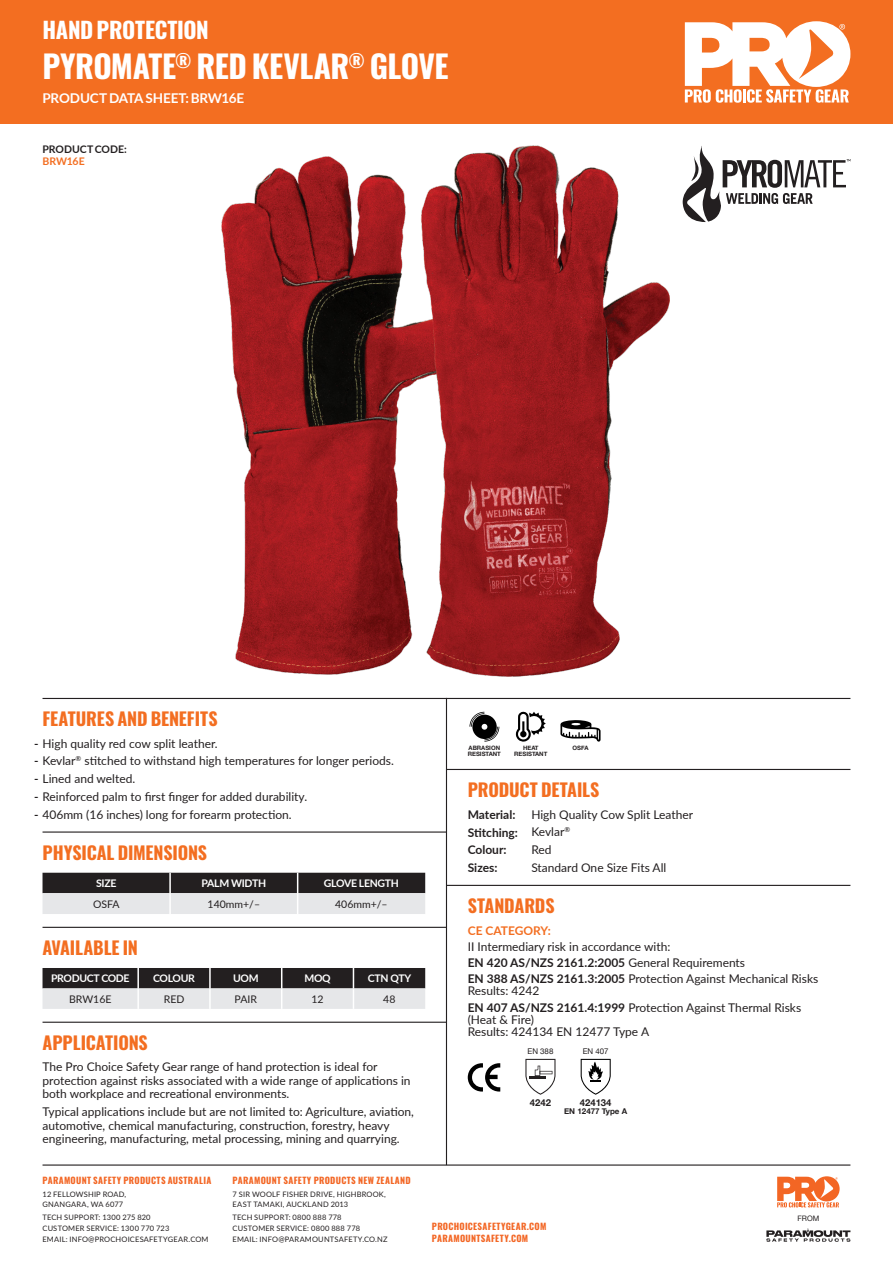
<style>
.page{position:relative;width:893px;height:1263px;background:#fff}
.page>*{position:absolute;margin:0;border:0;box-sizing:border-box;transform-origin:0 0}
.t1{font:700 31.5px "Oswald";letter-spacing:-.015em;color:#fff}
.t2{font:700 22.5px "Oswald";letter-spacing:-.015em;color:#fff}
.t3{font:700 18px "Oswald";letter-spacing:-.005em;color:#f36e21}
.t4{font:700 13.5px "Lato";letter-spacing:-.01em;color:#fff}
.t5{font:12px/13.5px "Lato";color:#231f20}
.t6{font:700 12px "Lato";color:#231f20}
.t7{font:700 12px "Lato";color:#f36e21}
.t8{font:700 10.5px "Lato";letter-spacing:-.03em;color:#fff}
.t9{font:10.5px "Lato";color:#231f20}
.t10{font:700 10.5px/11.7px "Lato";color:#231f20}
.t11{font:700 9.45px "Helvetica Neue";color:#231f20}
.t12{font:700 9px "Oswald";letter-spacing:.035em;color:#f36624}
.t13{font:700 7.95px "Helvetica Neue";color:#231f20}
.t14{font:7.95px "Helvetica Neue";color:#231f20}
.t15{font:7.5px/10.8px "Lato";letter-spacing:.025em;color:#231f20}
.t16{font:7.5px "Helvetica Neue";color:#231f20}
.t17{font:700 6px/6px "Helvetica Neue";color:#231f20;text-align:center}
.s1{color:#f36e21}
.s2{font-weight:700}
.s3{font-weight:400}
</style>
<div class="page">
<div style="left:0;top:0;width:893px;height:124px;background:#f36e21"></div>
<svg style="left:685px;top:21px;width:165px;height:82px"></svg>
<hr style="left:43px;top:698px;width:807px;height:1px;background:#231f20">
<hr style="left:43px;top:831px;width:403px;height:2px;background:#231f20">
<svg style="left:43px;top:873px;width:382px;height:41px;background:#878687"></svg>
<hr style="left:446px;top:769px;width:404px;height:1px;background:#231f20">
<hr style="left:43px;top:927px;width:403px;height:1px;background:#231f20">
<hr style="left:43px;top:1022px;width:403px;height:1px;background:#231f20">
<hr style="left:446px;top:885px;width:404px;height:1px;background:#231f20">
<hr style="left:446px;top:698px;width:1px;height:467px;background:#231f20">
<img style="left:222px;top:145px;width:448px;height:532px">
<svg style="left:682px;top:146px;width:168px;height:76px"></svg>
<hr style="left:43px;top:1164px;width:807px;height:1px;background:#231f20">
<svg style="left:777px;top:1176px;width:63px;height:31px"></svg>
<svg style="left:766px;top:1228px;width:84px;height:14px"></svg>
<svg style="left:43px;top:968px;width:382px;height:41px;background:#878687"></svg>
<svg style="left:516px;top:711px;width:30px;height:31px"></svg>
<svg style="left:469px;top:712px;width:30px;height:30px"></svg>
<svg style="left:560px;top:720px;width:41px;height:22px"></svg>
<svg style="left:525px;top:1059px;width:30px;height:36px"></svg>
<svg style="left:581px;top:1059px;width:30px;height:36px"></svg>
<svg style="left:468px;top:1063px;width:32px;height:28px"></svg>
<p class="t2" style="left:43px;top:19px;width:168px">HAND PROTECTION</p>
<p class="t1" style="left:43px;top:50px;width:408px">PYROMATE<sup>®</sup> RED KEVLAR<sup>®</sup> GLOVE</p>
<p class="t4" style="left:43px;top:88px;width:203px">PRODUCT DATA SHEET: BRW16E</p>
<p class="t10" style="left:43px;top:143px;width:86px">PRODUCT CODE:<br><span class="s1">BRW16E</span></p>
<p class="t3" style="left:43px;top:710px;width:177px">FEATURES AND BENEFITS</p>
<p class="t5" style="left:34px;top:736px;width:185px"><span class="s2">-</span> High quality red cow split leather.</p>
<p class="t5" style="left:34px;top:754px;width:361px"><span class="s2">-</span> Kevlar<sup>®</sup> stitched to withstand high temperatures for longer periods.</p>
<p class="t5" style="left:34px;top:772px;width:103px"><span class="s2">-</span> Lined and welted.</p>
<p class="t5" style="left:34px;top:789px;width:275px"><span class="s2">-</span> Reinforced palm to first finger for added durability.</p>
<p class="t5" style="left:34px;top:807px;width:259px"><span class="s2">-</span> 406mm (16 inches) long for forearm protection.</p>
<p class="t17" style="left:468px;top:745px;width:35px;text-align:left">ABRASION<br>RESISTANT</p>
<p class="t17" style="left:573px;top:745px;width:17px">OSFA</p>
<p class="t17" style="left:514px;top:745px;width:35px">HEAT<br>RESISTANT</p>
<p class="t3" style="left:468px;top:781px;width:133px">PRODUCT DETAILS</p>
<p class="t5" style="left:531px;top:807px;width:163px">High Quality Cow Split Leather</p>
<p class="t5" style="left:531px;top:825px;width:40px">Kevlar<sup>®</sup></p>
<p class="t5" style="left:531px;top:843px;width:22px">Red</p>
<p class="t5" style="left:531px;top:860px;width:137px">Standard One Size Fits All</p>
<p class="t6" style="left:468px;top:805px;width:49px">Material:</p>
<p class="t6" style="left:468px;top:823px;width:52px">Stitching:</p>
<p class="t6" style="left:468px;top:841px;width:40px">Colour:</p>
<p class="t6" style="left:468px;top:859px;width:31px">Sizes:</p>
<p class="t3" style="left:43px;top:843px;width:166px">PHYSICAL DIMENSIONS</p>
<p class="t8" style="left:96px;top:876px;width:22px">SIZE</p>
<p class="t8" style="left:202px;top:876px;width:66px">PALM WIDTH</p>
<p class="t8" style="left:324px;top:876px;width:77px">GLOVE LENGTH</p>
<p class="t9" style="left:93px;top:896px;width:28px">OSFA</p>
<p class="t9" style="left:208px;top:896px;width:54px">140mm+/–</p>
<p class="t9" style="left:335px;top:896px;width:54px">406mm+/–</p>
<p class="t3" style="left:468px;top:896px;width:88px">STANDARDS</p>
<p class="t7" style="left:468px;top:921px;width:85px">CE CATEGORY:</p>
<p class="t5" style="left:468px;top:939px;width:204px">II Intermediary risk in accordance with:</p>
<p class="t6" style="left:468px;top:954px;width:279px">EN 420 AS/NZS 2161.2:2005 <span class="s3">General Requirements</span></p>
<p class="t5" style="left:468px;top:972px;width:352px;line-height:12px"><span class="s2">EN 388 AS/NZS 2161.3:2005</span> Protection Against Mechanical Risks<br>Results: 4242</p>
<p class="t5" style="left:468px;top:1001px;width:335px;line-height:12px"><span class="s2">EN 407 AS/NZS 2161.4:1999</span> Protection Against Thermal Risks (Heat &amp; Fire)<br>Results: 424134 EN 12477 Type A</p>
<p class="t3" style="left:43px;top:938px;width:97px">AVAILABLE IN</p>
<p class="t8" style="left:51px;top:971px;width:80px">PRODUCT CODE</p>
<p class="t8" style="left:153px;top:971px;width:43px">COLOUR</p>
<p class="t8" style="left:233px;top:971px;width:27px">UOM</p>
<p class="t8" style="left:304px;top:971px;width:28px">MOQ</p>
<p class="t8" style="left:368px;top:971px;width:45px">CTN QTY</p>
<p class="t9" style="left:69px;top:991px;width:44px">BRW16E</p>
<p class="t9" style="left:164px;top:991px;width:22px">RED</p>
<p class="t9" style="left:235px;top:991px;width:24px">PAIR</p>
<p class="t9" style="left:311px;top:991px;width:14px">12</p>
<p class="t9" style="left:383px;top:991px;width:14px">48</p>
<p class="t3" style="left:43px;top:1033px;width:107px">APPLICATIONS</p>
<p class="t5" style="left:43px;top:1060px;width:370px">The Pro Choice Safety Gear range of hand protection is ideal for protection against risks associated with a wide range of applications in both workplace and recreational environments.</p>
<p class="t5" style="left:43px;top:1104px;width:373px">Typical applications include but are not limited to: Agriculture, aviation, automotive, chemical manufacturing, construction, forestry, heavy engineering, manufacturing, metal processing, mining and quarrying.</p>
<p class="t12" style="left:233px;top:1175px;width:180px">PARAMOUNT SAFETY PRODUCTS NEW ZEALAND</p>
<p class="t15" style="left:233px;top:1188px;width:155px">7 SIR WOOLF FISHER DRIVE, HIGHBROOK,<br>EAST TAMAKI, AUCKLAND 2013</p>
<p class="t15" style="left:233px;top:1212px;width:157px">TECH SUPPORT: 0800 888 778<br>CUSTOMER SERVICE: 0800 888 778<br>EMAIL: INFO@PARAMOUNTSAFETY.CO.NZ</p>
<p class="t12" style="left:432px;top:1222px;width:116px">PROCHOICESAFETYGEAR.COM</p>
<p class="t14" style="left:527px;top:1045px;width:27px">EN 388</p>
<p class="t14" style="left:583px;top:1045px;width:27px">EN 407</p>
<p class="t11" style="left:530px;top:1095px;width:23px">4242</p>
<p class="t11" style="left:580px;top:1095px;width:33px">424134</p>
<p class="t13" style="left:564px;top:1105px;width:65px">EN 12477 Type A</p>
<p class="t12" style="left:43px;top:1175px;width:170px">PARAMOUNT SAFETY PRODUCTS AUSTRALIA</p>
<p class="t15" style="left:43px;top:1188px;width:85px">12 FELLOWSHIP ROAD,<br>GNANGARA, WA 6077</p>
<p class="t15" style="left:43px;top:1212px;width:168px">TECH SUPPORT: 1300 275 820<br>CUSTOMER SERVICE: 1300 770 723<br>EMAIL: INFO@PROCHOICESAFETYGEAR.COM</p>
<p class="t16" style="left:797px;top:1212px;width:24px">FROM</p>
<p class="t12" style="left:432px;top:1233px;width:98px">PARAMOUNTSAFETY.COM</p>
</div>
